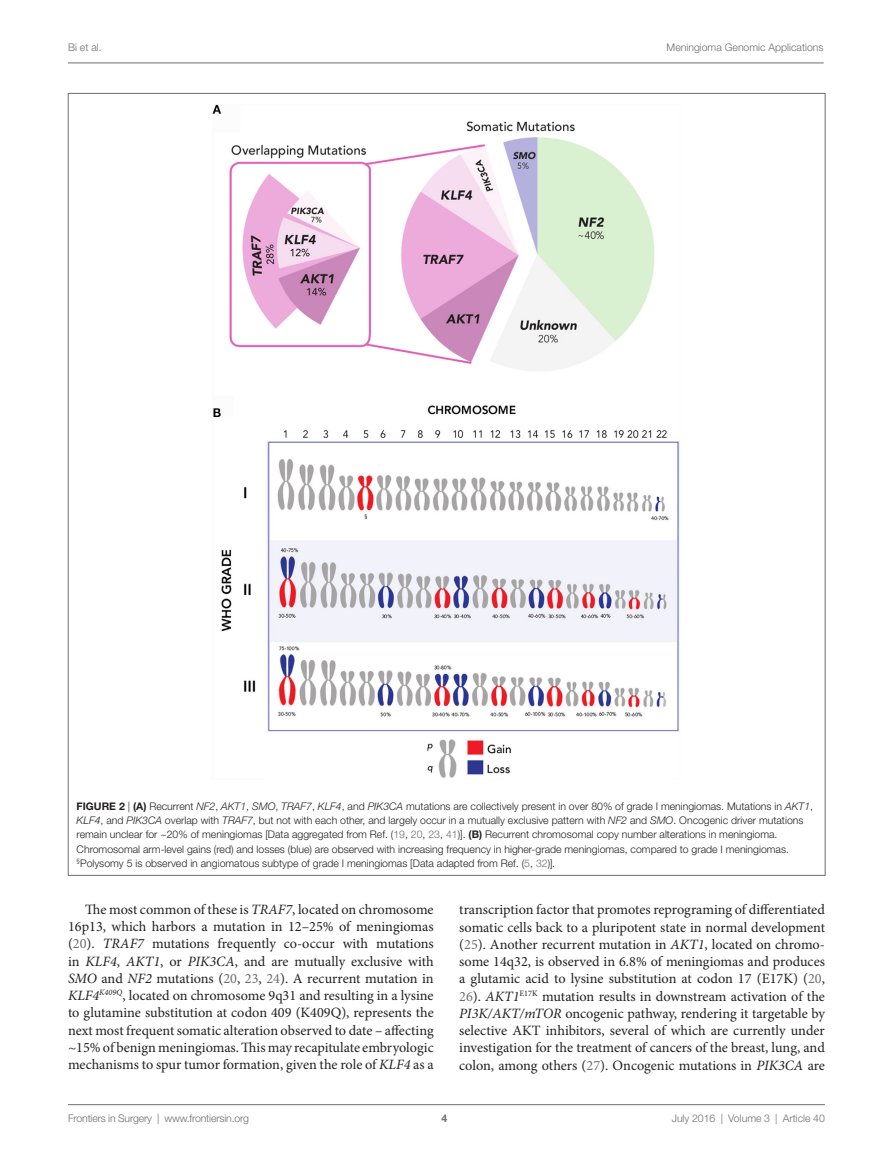
<style>
.page{position:relative;width:893px;height:1170px;background:#fff}
.page>*{position:absolute;margin:0;border:0;box-sizing:border-box;transform-origin:0 0}
.t1{font:14.25px/17.2px "Minion Pro";letter-spacing:-.005em;color:#231f20;text-align:justify}
.t2{font:300 10.5px/14.2px "Helvetica Neue LT Std";color:#231f20}
.t3{font:300 10.5px "Helvetica Neue LT Std";color:#6c6d70}
.t4{font:700 10.5px "Helvetica Neue LT Std";color:#6c6d70}
.s1{font-weight:700}
.s2{font-style:italic}
.s3{color:#6c6d70}
</style>
<div class="page">
<img style="left:213px;top:105px;width:467px;height:673px">
<hr style="left:68px;top:63px;width:756px;height:1px;background:#6c6d70">
<hr style="left:68px;top:1104px;width:757px;height:1px;background:#6c6d70">
<p class="t3" style="left:68px;top:41px;width:35px">Bi et al.</p>
<p class="t3" style="left:667px;top:41px;width:158px">Meningioma Genomic Applications</p>
<p class="t2" style="left:77px;top:798px;width:738px"><span class="s1">FIGURE 2</span> | <span class="s1">(A)</span> Recurrent <span class="s2">NF2</span>, <span class="s2">AKT1</span>, <span class="s2">SMO</span>, <span class="s2">TRAF7</span>, <span class="s2">KLF4</span>, and <span class="s2">PIK3CA</span> mutations are collectively present in over 80% of grade I meningiomas. Mutations in <span class="s2">AKT1</span>, <span class="s2">KLF4</span>, and <span class="s2">PIK3CA</span> overlap with <span class="s2">TRAF7</span>, but not with each other, and largely occur in a mutually exclusive pattern with <span class="s2">NF2</span> and <span class="s2">SMO</span>. Oncogenic driver mutations remain unclear for ~20% of meningiomas [Data aggregated from Ref. (<span class="s3">19</span>, <span class="s3">20</span>, <span class="s3">23</span>, <span class="s3">41</span>)]. <span class="s1">(B)</span> Recurrent chromosomal copy number alterations in meningioma.<br>Chromosomal arm-level gains (red) and losses (blue) are observed with increasing frequency in higher-grade meningiomas, compared to grade I meningiomas. <sup>§</sup>Polysomy 5 is observed in angiomatous subtype of grade I meningiomas [Data adapted from Ref. (<span class="s3">5</span>, <span class="s3">32</span>)]<span class="s2">.</span></p>
<p class="t1" style="left:68px;top:900px;width:367px;text-indent:17px">The most common of these is <span class="s2">TRAF7</span>, located on chromosome 16p13, which harbors a mutation in 12–25% of meningiomas (<span class="s3">20</span>). <span class="s2">TRAF7</span> mutations frequently co-occur with mutations in <span class="s2">KLF4</span>, <span class="s2">AKT1</span>, or <span class="s2">PIK3CA</span>, and are mutually exclusive with <span class="s2">SMO</span> and <span class="s2">NF2</span> mutations (<span class="s3">20</span>, <span class="s3">23</span>, <span class="s3">24</span>). A recurrent mutation in <span class="s2">KLF4</span><sup>K409Q</sup>, located on chromosome 9q31 and resulting in a lysine to glutamine substitution at codon 409 (K409Q), represents the next most frequent somatic alteration observed to date – affecting ~15% of benign meningiomas. This may recapitulate embryologic mechanisms to spur tumor formation, given the role of <span class="s2">KLF4</span> as a</p>
<p class="t1" style="left:459px;top:901px;width:367px">transcription factor that promotes reprograming of differentiated somatic cells back to a pluripotent state in normal development (<span class="s3">25</span>). Another recurrent mutation in <span class="s2">AKT1</span>, located on chromo&shy;some 14q32, is observed in 6.8% of meningiomas and produces a glutamic acid to lysine substitution at codon 17 (E17K) (<span class="s3">20</span>, <span class="s3">26</span>). <span class="s2">AKT1</span><sup>E17K</sup> mutation results in downstream activation of the <span class="s2">PI3K/AKT/mTOR</span> oncogenic pathway, rendering it targetable by selective AKT inhibitors, several of which are currently under investigation for the treatment of cancers of the breast, lung, and colon, among others (<span class="s3">27</span>). Oncogenic mutations in <span class="s2">PIK3CA</span> are</p>
<p class="t3" style="left:68px;top:1111px;width:183px">Frontiers in Surgery | www.frontiersin.org</p>
<p class="t3" style="left:672px;top:1111px;width:155px">July 2016 | Volume 3 | Article 40</p>
<p class="t4" style="left:441px;top:1111px;width:7px">4</p>
</div>
